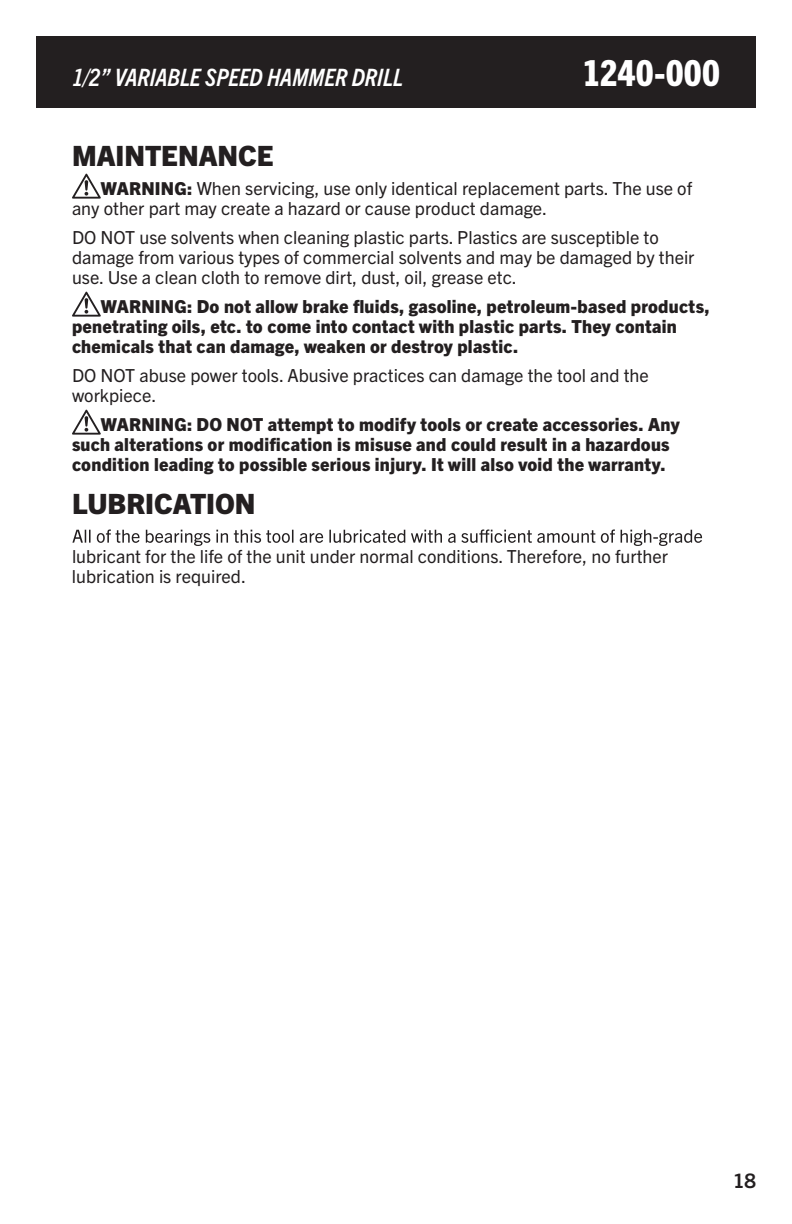
<style>
.page{position:relative;width:792px;height:1224px;background:#fff}
.page>*{position:absolute;margin:0;border:0;box-sizing:border-box;transform-origin:0 0}
.t1{font:800 condensed 36px "Trade Gothic Next LT Pro";letter-spacing:.005em;color:#fff}
.t2{font:800 28px "Trade Gothic Next LT Pro";color:#231f20}
.t3{font:italic 700 condensed 24px "Trade Gothic Next LT Pro";letter-spacing:-.005em;color:#fff}
.t4{font:700 20px "Trade Gothic Next LT Pro";color:#231f20}
.t5{font:18px/20px "Trade Gothic Next LT Pro";color:#231f20}
.t6{font:800 18px/20px "Trade Gothic Next LT Pro";letter-spacing:.015em;color:#231f20}
.s1{font-weight:800;font-size:17.8px}
.s2{font-size:17.8px}
</style>
<div class="page">
<div style="left:36px;top:36px;width:720px;height:72px;background:#231f20"></div>
<svg style="left:72px;top:173px;width:29px;height:26px"></svg>
<svg style="left:72px;top:291px;width:29px;height:26px"></svg>
<svg style="left:72px;top:409px;width:29px;height:26px"></svg>
<svg style="left:72px;top:530px;width:630px;height:16px"></svg>
<h3 class="t3" style="left:72px;top:61px;width:333px">1/2” VARIABLE SPEED HAMMER DRILL</h3>
<h1 class="t1" style="left:583px;top:48px;width:139px">1240-000</h1>
<h2 class="t2" style="left:72px;top:136px;width:203px">MAINTENANCE</h2>
<p class="t5" style="left:72px;top:177px;width:622px;text-indent:29px"><span class="s1">WARNING:</span> When servicing, use only identical replacement parts. The use of any other part may create a hazard or cause product damage.</p>
<p class="t5" style="left:72px;top:226px;width:624px">DO NOT use solvents when cleaning plastic parts. Plastics are susceptible to damage from various types of commercial solvents and may be damaged by their use. Use a clean cloth to remove dirt, dust, oil, grease etc.</p>
<p class="t6" style="left:72px;top:295px;width:639px;text-indent:29px"><span class="s2">WARNING:</span> Do not allow brake fluids, gasoline, petroleum-based products, penetrating oils, etc. to come into contact with plastic parts. They contain chemicals that can damage, weaken or destroy plastic.</p>
<p class="t5" style="left:72px;top:364px;width:578px">DO NOT abuse power tools. Abusive practices can damage the tool and the workpiece.</p>
<p class="t6" style="left:72px;top:413px;width:609px;text-indent:29px"><span class="s2">WARNING:</span> DO NOT attempt to modify tools or create accessories. Any such alterations or modification is misuse and could result in a hazardous condition leading to possible serious injury. It will also void the warranty.</p>
<h2 class="t2" style="left:72px;top:484px;width:185px">LUBRICATION</h2>
<p class="t5" style="left:72px;top:545px;width:598px">lubricant for the life of the unit under normal conditions. Therefore, no further lubrication is required.</p>
<p class="t4" style="left:733px;top:1167px;width:24px">18</p>
</div>
